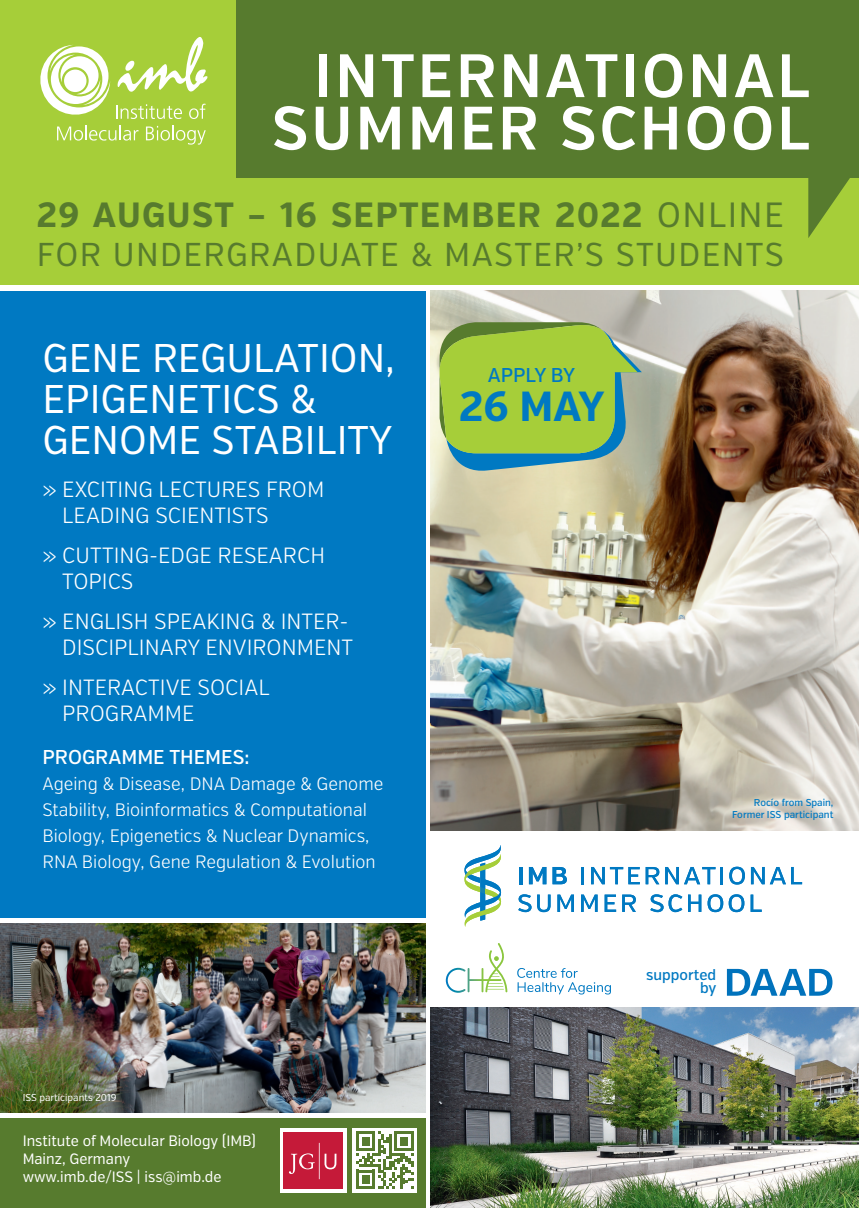
<style>
.page{position:relative;width:859px;height:1208px;background:#fff}
.page>*{position:absolute;margin:0;border:0;box-sizing:border-box;transform-origin:0 0}
.t1{font:600 61.1px/52.4px "Verb Cond";letter-spacing:.05em;color:#fff;text-align:right}
.t2{font:700 42px "Verb Cond";color:#0079c2}
.t3{font:40px/41px "Verb Cond";color:#fff}
.t4{font:700 35px "Verb Cond";letter-spacing:.04em;color:#577b2e}
.t5{font:33px "Verb Cond";letter-spacing:.04em;color:#577b2e}
.t6{font:300 22px/26px "Verb Cond";color:#fff}
.t7{font:500 20px "Verb Cond";color:#fff}
.t8{font:500 20px "Verb Cond";color:#0079c2}
.t9{font:300 18px/26px "Verb Cond";color:#fff}
.t10{font:15px/18px "Verb Cond";color:#fff}
.t11{font:500 15px/13px "Verb Cond";color:#0079c2;text-align:right}
.t12{font:500 10px/12px "Verb Cond";color:#0079c2;text-align:right}
.t13{font:10px "Verb Cond";color:#fff}
.s1{font-weight:400}
</style>
<div class="page">
<div style="left:0;top:0;width:859px;height:285px;background:#a6ce39"></div>
<div style="left:0;top:291px;width:425px;height:626px;background:#0079c2"></div>
<div style="left:0;top:1118px;width:425px;height:90px;background:#577b2e"></div>
<img style="left:0;top:923px;width:425px;height:189px">
<div style="left:353px;top:1128px;width:64px;height:64px;background:#fff"></div>
<svg style="left:356px;top:1131px;width:57px;height:57px"></svg>
<svg style="left:808px;top:177px;width:42px;height:61px"></svg>
<img style="left:431px;top:291px;width:428px;height:540px">
<div style="left:237px;top:0;width:622px;height:177px;background:#577b2e"></div>
<svg style="left:117px;top:37px;width:91px;height:55px"></svg>
<svg style="left:40px;top:45px;width:70px;height:70px"></svg>
<div style="left:64px;top:70px;width:22px;height:22px;background:#fff;border-radius:50%"></div>
<svg style="left:116px;top:104px;width:66px;height:15px"></svg>
<svg style="left:189px;top:104px;width:17px;height:15px"></svg>
<svg style="left:57px;top:125px;width:81px;height:16px"></svg>
<svg style="left:146px;top:125px;width:60px;height:20px"></svg>
<svg style="left:727px;top:969px;width:105px;height:26px"></svg>
<img style="left:431px;top:1007px;width:428px;height:201px">
<svg style="left:464px;top:845px;width:37px;height:81px"></svg>
<hr style="left:519px;top:867px;width:4px;height:17px;background:#0079c2">
<svg style="left:529px;top:867px;width:17px;height:17px"></svg>
<svg style="left:552px;top:867px;width:15px;height:17px"></svg>
<svg style="left:582px;top:867px;width:2px;height:17px"></svg>
<svg style="left:591px;top:867px;width:49px;height:17px"></svg>
<svg style="left:646px;top:867px;width:13px;height:17px"></svg>
<svg style="left:665px;top:867px;width:50px;height:17px"></svg>
<svg style="left:721px;top:867px;width:2px;height:17px"></svg>
<svg style="left:729px;top:866px;width:16px;height:18px"></svg>
<svg style="left:751px;top:867px;width:51px;height:17px"></svg>
<svg style="left:518px;top:894px;width:13px;height:18px"></svg>
<svg style="left:537px;top:894px;width:13px;height:18px"></svg>
<svg style="left:557px;top:894px;width:17px;height:18px"></svg>
<svg style="left:581px;top:894px;width:17px;height:18px"></svg>
<svg style="left:605px;top:894px;width:11px;height:18px"></svg>
<svg style="left:622px;top:894px;width:14px;height:18px"></svg>
<svg style="left:650px;top:894px;width:32px;height:18px"></svg>
<svg style="left:688px;top:894px;width:13px;height:18px"></svg>
<svg style="left:708px;top:894px;width:15px;height:18px"></svg>
<svg style="left:729px;top:894px;width:15px;height:18px"></svg>
<svg style="left:751px;top:894px;width:11px;height:18px"></svg>
<svg style="left:440px;top:322px;width:202px;height:152px;background:#98c05a"></svg>
<svg style="left:446px;top:943px;width:61px;height:49px"></svg>
<svg style="left:517px;top:968px;width:94px;height:26px"></svg>
<div style="left:280px;top:1128px;width:67px;height:64px;background:#fff"></div>
<div style="left:283px;top:1132px;width:60px;height:56px;background:#c51a39"></div>
<svg style="left:289px;top:1142px;width:47px;height:37px"></svg>
<h1 class="t1" style="left:272px;top:51px;width:539px">INTERNATIONAL<br>SUMMER SCHOOL</h1>
<h3 class="t4" style="left:37px;top:194px;width:748px">29 AUGUST – 16 SEPTEMBER 2022 <span class="s1">ONLINE</span></h3>
<h3 class="t5" style="left:37px;top:235px;width:748px">FOR UNDERGRADUATE &amp; MASTER’S STUDENTS</h3>
<h3 class="t3" style="left:43px;top:338px;width:354px">GENE REGULATION,<br>EPIGENETICS &amp;<br>GENOME STABILITY</h3>
<p class="t6" style="left:62px;top:476px;width:264px;text-indent:-20px">» EXCITING LECTURES FROM<br>LEADING SCIENTISTS</p>
<p class="t6" style="left:62px;top:542px;width:264px;text-indent:-20px">» CUTTING-EDGE RESEARCH<br>TOPICS</p>
<p class="t6" style="left:43px;top:609px;width:312px;text-align:right">» ENGLISH SPEAKING &amp; INTER-<br>DISCIPLINARY ENVIRONMENT</p>
<p class="t6" style="left:62px;top:675px;width:209px;text-indent:-20px">» INTERACTIVE SOCIAL<br>PROGRAMME</p>
<p class="t7" style="left:43px;top:745px;width:208px">PROGRAMME THEMES:</p>
<p class="t9" style="left:43px;top:771px;width:342px">Ageing &amp; Disease, DNA Damage &amp; Genome Stability, Bioinformatics &amp; Computational Biology, Epigenetics &amp; Nuclear Dynamics, RNA Biology, Gene Regulation &amp; Evolution</p>
<p class="t13" style="left:23px;top:1091px;width:95px">ISS participants 2019</p>
<p class="t10" style="left:23px;top:1131px;width:235px">Institute of Molecular Biology (IMB)<br>Mainz, Germany<br>www.imb.de/ISS | iss@imb.de</p>
<p class="t8" style="left:488px;top:363px;width:89px">APPLY BY</p>
<h2 class="t2" style="left:459px;top:381px;width:147px">26 MAY</h2>
<p class="t12" style="left:732px;top:797px;width:103px">Rocío from Spain,<br>Former ISS participant</p>
<p class="t11" style="left:646px;top:968px;width:72px">supported by</p>
</div>
